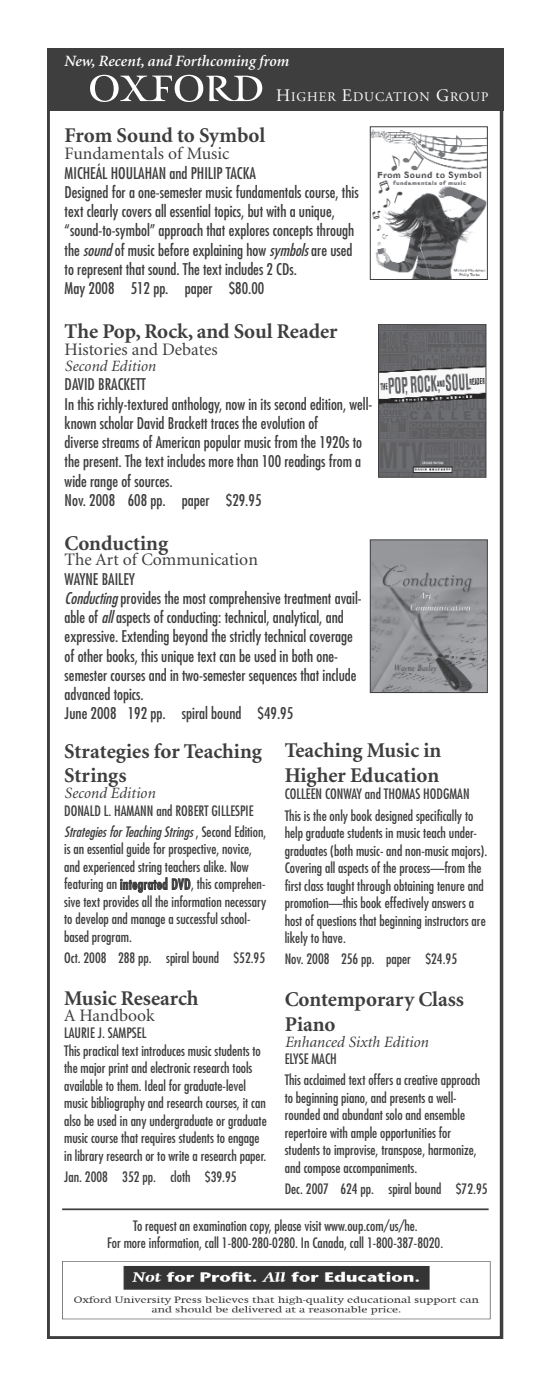
<style>
.page{position:relative;width:536px;height:1386px;background:#fff}
.page>*{position:absolute;margin:0;border:0;box-sizing:border-box;transform-origin:0 0}
.t1{font:60.55px "OUP1";color:#fff}
.t2{font:700 21px/24.5px "Minion";color:#3e3e3f}
.t3{font:17.5px "Minion";color:#3e3e3f}
.t4{font:condensed 15.75px/19.2px "Futura";color:#3e3e3f}
.t5{font:italic 15.75px "Minion";color:#3e3e3f}
.t6{font:italic 600 15.75px "Minion";color:#fff}
.t7{font:condensed 14px/17.5px "Futura";color:#3e3e3f}
.t8{font:13.12px "Adobe Garamond Pro";letter-spacing:.065em;color:#fff}
.s1{font-size:17.5px}
.s2{font-style:italic}
</style>
<div class="page">
<div style="left:47px;top:48px;width:456px;height:1291px;border:4px solid #3e3e3f"></div>
<div style="left:47px;top:48px;width:456px;height:63px;background:#3e3e3f"></div>
<svg style="left:120px;top:877px;width:70px;height:16px"></svg>
<img style="left:62px;top:1261px;width:429px;height:59px">
<img style="left:380px;top:326px;width:104px;height:150px">
<div style="left:378px;top:324px;width:108px;height:154px;border:1px solid #3e3e3f"></div>
<img style="left:372px;top:541px;width:113px;height:150px">
<div style="left:370px;top:539px;width:117px;height:154px;border:1px solid #3e3e3f"></div>
<img style="left:372px;top:129px;width:113px;height:149px">
<div style="left:370px;top:126px;width:117px;height:154px;border:1px solid #3e3e3f"></div>
<hr style="left:62px;top:1208px;width:426px;height:2px;background:#3e3e3f">
<p class="t6" style="left:64px;top:53px;width:226px">New, Recent, and Forthcoming from</p>
<h1 class="t1" style="left:90px;top:45px;width:174px">2</h1>
<p class="t8" style="left:276px;top:89px;width:213px"><span class="s1">H</span>IGHER <span class="s1">E</span>DUCATION <span class="s1">G</span>ROUP</p>
<h2 class="t2" style="left:65px;top:123px;width:202px">From Sound to Symbol</h2>
<p class="t3" style="left:65px;top:145px;width:166px">Fundamentals of Music</p>
<p class="t4" style="left:65px;top:163px;width:295px">MICHEÁL HOULAHAN and PHILIP TACKA<br>Designed for a one-semester music fundamentals course, this text clearly covers all essential topics, but with a unique, “sound-to-symbol” approach that explores concepts through the <span class="s2">sound</span>of music before explaining how <span class="s2">symbols</span>are used to represent that sound. The text includes 2 CDs.<br>May 2008 512 pp. paper $80.00</p>
<h2 class="t2" style="left:65px;top:319px;width:274px">The Pop, Rock, and Soul Reader</h2>
<p class="t3" style="left:65px;top:341px;width:154px">Histories and Debates</p>
<p class="t5" style="left:65px;top:358px;width:93px">Second Edition</p>
<p class="t4" style="left:65px;top:374px;width:309px">DAVID BRACKETT<br>In this richly-textured anthology, now in its second edition, well&shy;known scholar David Brackett traces the evolution of<br>diverse streams of American popular music from the 1920s to the present. The text includes more than 100 readings from a wide range of sources.<br>Nov. 2008 608 pp. paper $29.95</p>
<h2 class="t2" style="left:65px;top:531px;width:105px">Conducting</h2>
<p class="t3" style="left:65px;top:551px;width:195px">The Art of Communication</p>
<p class="t4" style="left:65px;top:569px;width:298px">WAYNE BAILEY<br><span class="s2">Conducting</span>provides the most comprehensive treatment avail&shy;able of <span class="s2">all</span>aspects of conducting: technical, analytical, and expressive. Extending beyond the strictly technical coverage of other books, this unique text can be used in both one&shy;semester courses and in two-semester sequences that include advanced topics.<br>June 2008 192 pp. spiral bound $49.95</p>
<h2 class="t2" style="left:64px;top:740px;width:199px">Strategies for Teaching<br>Strings</h2>
<p class="t5" style="left:64px;top:785px;width:93px">Second Edition</p>
<p class="t7" style="left:64px;top:800px;width:204px;line-height:21.3px">DONALD L. HAMANN and ROBERT GILLESPIE<br><span class="s2">StrategiesforTeachingStrings</span>, S e c o n d E d i t i o n ,</p>
<p class="t7" style="left:64px;top:840px;width:203px">is an essential guide for prospective, novice, and experienced string teachers alike. Now featuring an integrated DVD, this comprehen&shy;sive text provides all the information necessary to develop and manage a successful school&shy;based program.</p>
<p class="t7" style="left:64px;top:949px;width:202px">Oct. 2008 288 pp. spiral bound $52.95</p>
<h2 class="t2" style="left:64px;top:987px;width:136px">Music Research</h2>
<p class="t3" style="left:64px;top:1007px;width:92px">A Handbook</p>
<p class="t7" style="left:64px;top:1024px;width:204px">LAURIE J. SAMPSEL<br>This practical text introduces music students to the major print and electronic research tools available to them. Ideal for graduate-level music bibliography and research courses, it can also be used in any undergraduate or graduate music course that requires students to engage in library research or to write a research paper.</p>
<p class="t7" style="left:64px;top:1168px;width:174px">Jan. 2008 352 pp. cloth $39.95</p>
<h2 class="t2" style="left:284px;top:739px;width:158px">Teaching Music in<br>Higher Education</h2>
<p class="t7" style="left:284px;top:783px;width:190px;line-height:21.3px">COLLEEN CONWAY and THOMAS HODGMAN<br>This is the only book designed specifically to</p>
<p class="t7" style="left:284px;top:824px;width:204px">help graduate students in music teach under&shy;graduates (both music- and non-music majors).<br>Covering all aspects of the process—from the first class taught through obtaining tenure and promotion—this book effectively answers a host of questions that beginning instructors are likely to have.</p>
<p class="t7" style="left:284px;top:950px;width:174px">Nov. 2008 256 pp. paper $24.95</p>
<h2 class="t2" style="left:284px;top:988px;width:181px">Contemporary Class<br>Piano</h2>
<p class="t5" style="left:284px;top:1034px;width:145px">Enhanced Sixth Edition</p>
<p class="t7" style="left:284px;top:1048px;width:197px;line-height:21.3px">ELYSE MACH<br>This acclaimed text offers a creative approach</p>
<p class="t7" style="left:284px;top:1089px;width:193px">to beginning piano, and presents a well&shy;rounded and abundant solo and ensemble repertoire with ample opportunities for students to improvise, transpose, harmonize, and compose accompaniments.</p>
<p class="t7" style="left:284px;top:1180px;width:204px">Dec. 2007 624 pp. spiral bound $72.95</p>
<p class="t7" style="left:107px;top:1217px;width:337px;text-align:center">To request an examination copy, please visit www.oup.com/us/he.<br>For more information, call 1-800-280-0280. In Canada, call 1-800-387-8020.</p>
</div>
